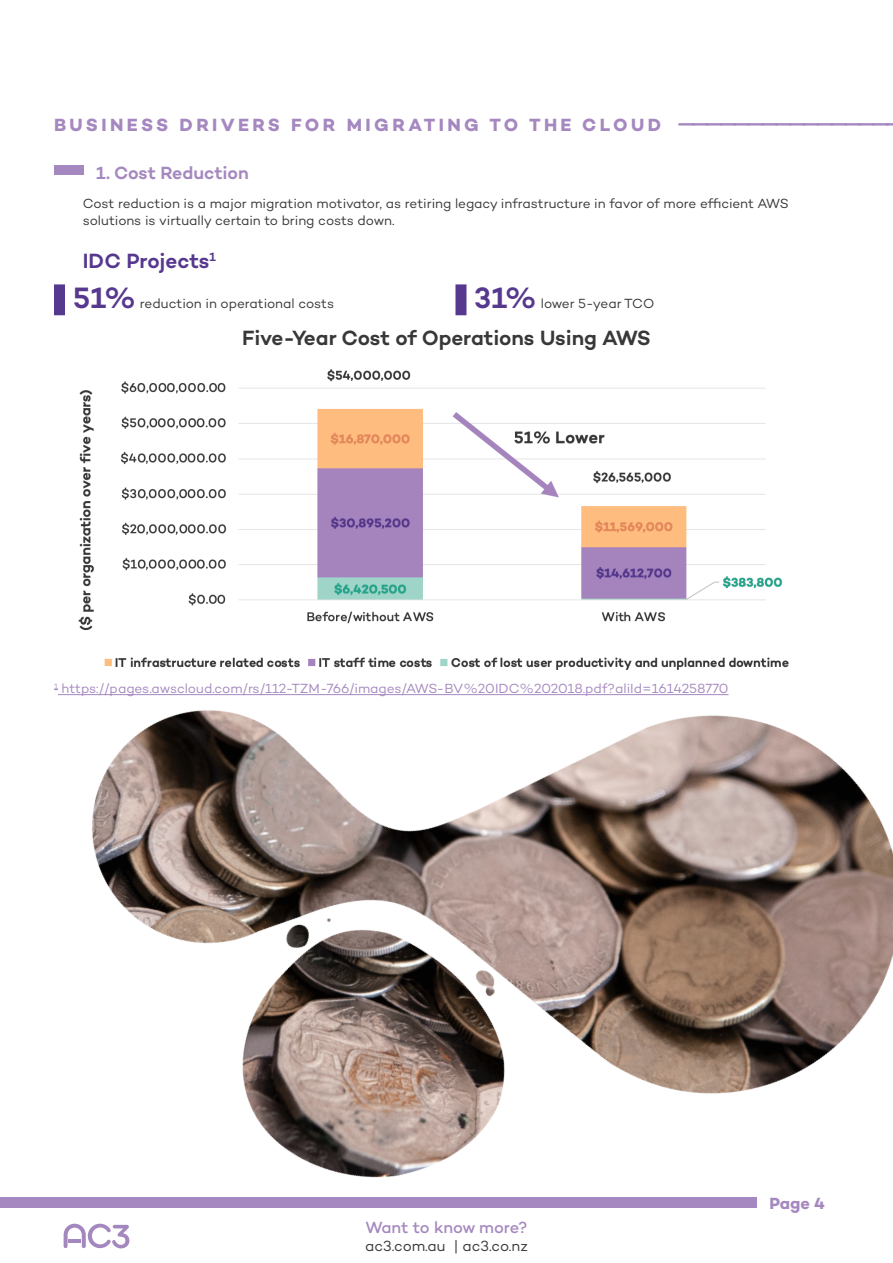
<style>
.page{position:relative;width:893px;height:1263px;background:#fff}
.page>*{position:absolute;margin:0;border:0;box-sizing:border-box;transform-origin:0 0}
.Body_Copy{font:600 30px "Campton";color:#56388f}
.Body_Copy-2{font:600 21px "Campton";letter-spacing:-.005em;color:#373837}
.Body_Copy-3{font:600 21px "Campton";color:#56388f}
.Title__tab_to_create{font:700 18px "Campton";letter-spacing:.185em;color:#a588bf}
.t1{font:600 18px "Campton";color:#a588bf}
.t2{font:500 16.5px "Campton";letter-spacing:-.005em;color:#a588bf}
.t3{font:700 16.5px "Campton";color:#a588bf}
.t4{font:15px "Campton";color:#373837}
.Body_Copy-4{font:13.5px/16.2px "Campton";letter-spacing:-.005em;color:#373837}
.t5{font:13.5px "Campton";letter-spacing:-.005em;color:#a588bf}
</style>
<div class="page">
<div style="left:54px;top:166px;width:29px;height:9px;background:#a588bf"></div>
<div style="left:54px;top:284px;width:11px;height:31px;background:#56388f"></div>
<div style="left:455px;top:284px;width:11px;height:31px;background:#56388f;border:2px solid #56388f"></div>
<img style="left:0;top:695px;width:893px;height:554px">
<img style="left:78px;top:369px;width:711px;height:301px">
<hr style="left:58px;top:694px;width:671px;height:1px;background:#a588bf">
<p class="Title__tab_to_create" style="left:54px;top:113px;width:837px">BUSINESS DRIVERS FOR MIGRATING TO THE CLOUD ———————————————</p>
<p class="t1" style="left:96px;top:162px;width:154px">1. Cost Reduction</p>
<p class="Body_Copy-4" style="left:83px;top:195px;width:707px">Cost reduction is a major migration motivator, as retiring legacy infrastructure in favor of more efficient AWS solutions is virtually certain to bring costs down.</p>
<p class="Body_Copy-3" style="left:83px;top:248px;width:134px">IDC Projects<sup>1</sup></p>
<p class="Body_Copy" style="left:73px;top:278px;width:65px">51%</p>
<p class="Body_Copy-4" style="left:140px;top:295px;width:196px">reduction in operational costs</p>
<p class="Body_Copy" style="left:474px;top:278px;width:64px">31%</p>
<p class="Body_Copy-4" style="left:541px;top:295px;width:115px">lower 5-year TCO</p>
<p class="Body_Copy-2" style="left:242px;top:324px;width:410px">Five-Year Cost of Operations Using AWS</p>
<p class="t5" style="left:54px;top:680px;width:676px"><sup>1</sup> https://pages.awscloud.com/rs/112-TZM-766/images/AWS-BV%20IDC%202018.pdf?aliId=1614258770</p>
<p class="t2" style="left:366px;top:1217px;width:163px">Want to know more?</p>
<p class="t4" style="left:365px;top:1237px;width:164px">ac3.com.au | ac3.co.nz</p>
<p class="t3" style="left:769px;top:1193px;width:57px">Page 4</p>
</div>
